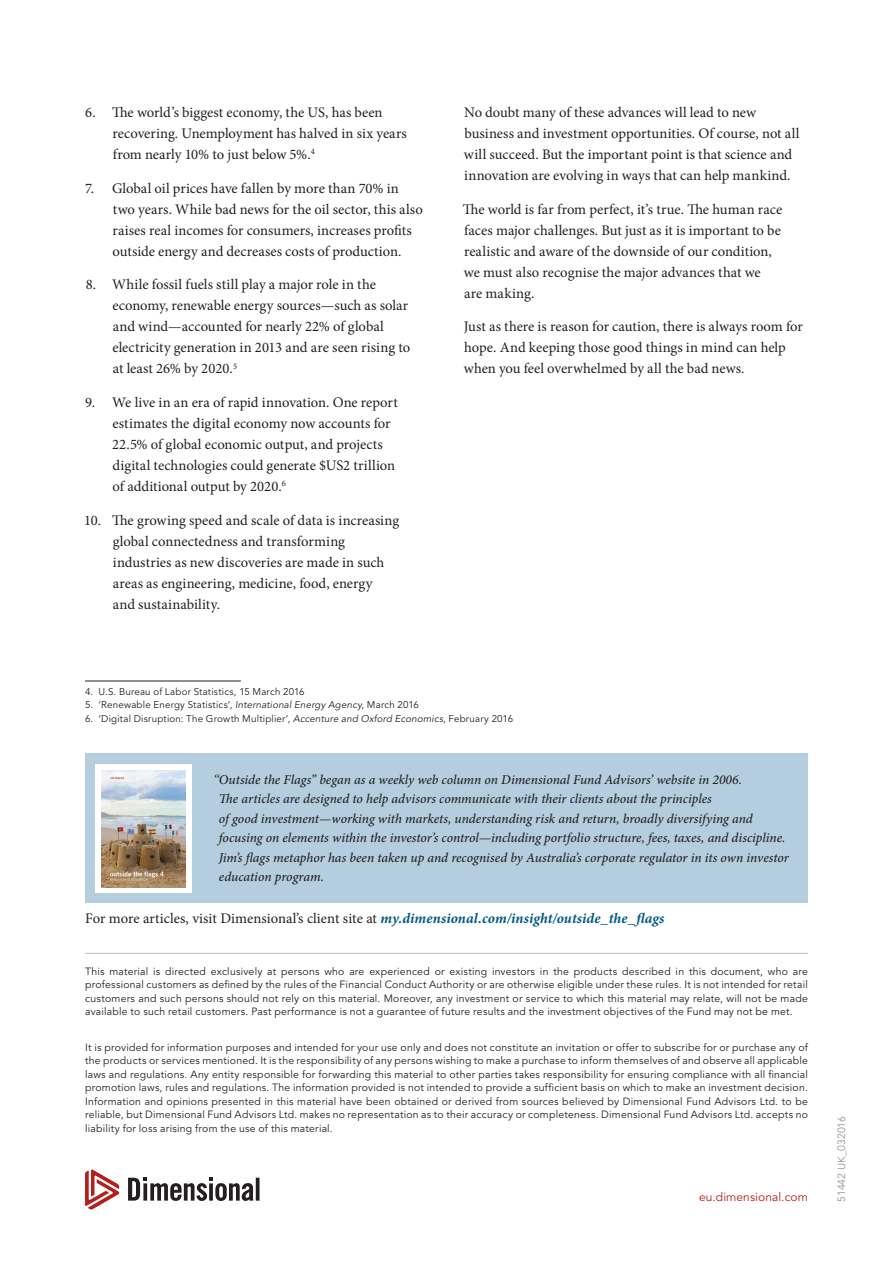
<style>
.page{position:relative;width:893px;height:1263px;background:#fff}
.page>*{position:absolute;margin:0;border:0;box-sizing:border-box;transform-origin:0 0}
.Body_Copy{font:14.7px/21px "Minion Pro";color:#231f20}
.BackPage_Book_Copy{font:italic 500 13.5px/19.5px "Minion Pro";letter-spacing:-.005em;color:#231f20}
.Website{font:12px "Avenir LT Std";letter-spacing:.005em;color:#b51e1b}
.Disclaimer{font:10.5px/13.5px "Avenir LT Std";letter-spacing:.02em;color:#231f20;text-align:justify}
.t1{font:10.5px "Avenir LT Std";color:#939598}
.Footnote_Style{font:9.75px "Avenir LT Std";letter-spacing:.02em;color:#231f20}
.s1{font-style:italic}
.s2{font-weight:700;font-style:italic;color:#005983}
</style>
<div class="page">
<hr style="left:85px;top:681px;width:156px;height:1px;background:#231f20">
<hr style="left:85px;top:953px;width:723px;height:1px;background:#bcbdc0">
<div style="left:85px;top:754px;width:723px;height:149px;background:#b4cee0"></div>
<div style="left:95px;top:764px;width:97px;height:129px;background:#fff"></div>
<img style="left:101px;top:770px;width:84px;height:118px">
<svg style="left:85px;top:1169px;width:34px;height:40px"></svg>
<svg style="left:128px;top:1177px;width:131px;height:24px"></svg>
<p class="Body_Copy" style="left:113px;top:102px;width:296px;text-indent:-27px">6. The world’s biggest economy, the US, has been recovering. Unemployment has halved in six years from nearly 10% to just below 5%.<sup>4</sup></p>
<p class="Body_Copy" style="left:113px;top:178px;width:312px;text-indent:-27px">7. Global oil prices have fallen by more than 70% in two years. While bad news for the oil sector, this also raises real incomes for consumers, increases profits outside energy and decreases costs of production.</p>
<p class="Body_Copy" style="left:113px;top:274px;width:299px;text-indent:-27px">8. While fossil fuels still play a major role in the economy, renewable energy sources—such as solar and wind—accounted for nearly 22% of global electricity generation in 2013 and are seen rising to at least 26% by 2020.<sup>5</sup></p>
<p class="Body_Copy" style="left:112px;top:392px;width:287px;text-indent:-27px">9. We live in an era of rapid innovation. One report estimates the digital economy now accounts for 22.5% of global economic output, and projects digital technologies could generate $US2 trillion of additional output by 2020.<sup>6</sup></p>
<p class="Body_Copy" style="left:113px;top:510px;width:288px;text-indent:-28px">10. The growing speed and scale of data is increasing global connectedness and transforming industries as new discoveries are made in such areas as engineering, medicine, food, energy<br>and sustainability.</p>
<p class="Body_Copy" style="left:464px;top:102px;width:337px">No doubt many of these advances will lead to new business and investment opportunities. Of course, not all will succeed. But the important point is that science and innovation are evolving in ways that can help mankind.</p>
<p class="Body_Copy" style="left:463px;top:199px;width:321px">The world is far from perfect, it’s true. The human race faces major challenges. But just as it is important to be realistic and aware of the downside of our condition, we must also recognise the major advances that we<br>are making.</p>
<p class="Body_Copy" style="left:464px;top:316px;width:341px">Just as there is reason for caution, there is always room for hope. And keeping those good things in mind can help when you feel overwhelmed by all the bad news.</p>
<p class="Footnote_Style" style="left:85px;top:686px;width:221px">4. U.S. Bureau of Labor Statistics, 15 March 2016</p>
<p class="Footnote_Style" style="left:85px;top:699px;width:335px">5. ‘Renewable Energy Statistics’, <span class="s1">International Energy Agency</span>, March 2016</p>
<p class="Footnote_Style" style="left:85px;top:713px;width:430px">6. ‘Digital Disruption: The Growth Multiplier’, <span class="s1">Accenture and Oxford Economics</span>, February 2016</p>
<p class="BackPage_Book_Copy" style="left:219px;top:769px;width:571px;text-indent:-5px">‘‘Outside the Flags’’ began as a weekly web column on Dimensional Fund Advisors’ website in 2006.<br>The articles are designed to help advisors communicate with their clients about the principles<br>of good investment—working with markets, understanding risk and return, broadly diversifying and focusing on elements within the investor’s control—including portfolio structure, fees, taxes, and discipline.<br>Jim’s flags metaphor has been taken up and recognised by Australia’s corporate regulator in its own investor education program.</p>
<p class="Body_Copy" style="left:85px;top:908px;width:581px">For more articles, visit Dimensional’s client site at <span class="s2">my.dimensional.com/insight/outside_the_flags</span></p>
<p class="Disclaimer" style="left:85px;top:964px;width:724px">This material is directed exclusively at persons who are experienced or existing investors in the products described in this document, who are professional customers as defined by the rules of the Financial Conduct Authority or are otherwise eligible under these rules. It is not intended for retail customers and such persons should not rely on this material. Moreover, any investment or service to which this material may relate, will not be made available to such retail customers. Past performance is not a guarantee of future results and the investment objectives of the Fund may not be met.</p>
<p class="Disclaimer" style="left:85px;top:1040px;width:724px">It is provided for information purposes and intended for your use only and does not constitute an invitation or offer to subscribe for or purchase any of the products or services mentioned. It is the responsibility of any persons wishing to make a purchase to inform themselves of and observe all applicable laws and regulations. Any entity responsible for forwarding this material to other parties takes responsibility for ensuring compliance with all financial promotion laws, rules and regulations. The information provided is not intended to provide a sufficient basis on which to make an investment decision.<br>Information and opinions presented in this material have been obtained or derived from sources believed by Dimensional Fund Advisors Ltd. to be reliable, but Dimensional Fund Advisors Ltd. makes no representation as to their accuracy or completeness. Dimensional Fund Advisors Ltd. accepts no liability for loss arising from the use of this material.</p>
<p class="Website" style="left:699px;top:1189px;width:110px">eu.dimensional.com</p>
<p class="t1" style="left:835px;top:1202px;width:88px;rotate:-90deg">51442 UK_032016</p>
</div>
